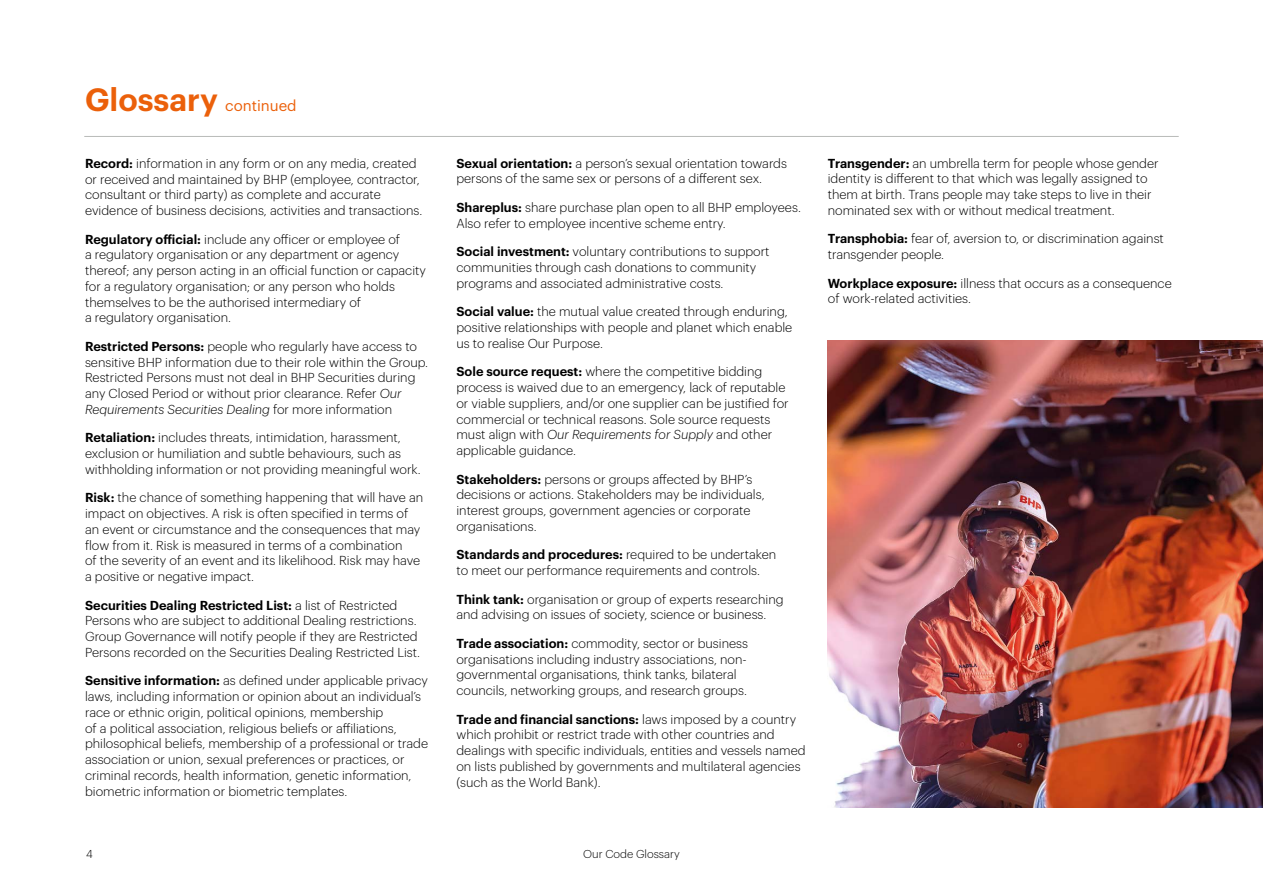
<style>
.page{position:relative;width:1263px;height:893px;background:#fff}
.page>*{position:absolute;margin:0;border:0;box-sizing:border-box;transform-origin:0 0}
.t1{font:15px "Graphik";color:#eb600a}
.t2{font:300 12.75px/15.8px "Graphik";color:#000}
.t3{font:300 11.25px "Graphik";color:#000}
.s1{font-weight:600;font-size:31.5px}
.s2{font-weight:600}
.s3{font-style:italic}
</style>
<div class="page">
<hr style="left:84px;top:136px;width:1095px;height:1px;background:#b8bab8">
<img style="left:828px;top:340px;width:435px;height:468px">
<p class="t1" style="left:85px;top:94px;width:213px"><span class="s1">Glossary</span> continued</p>
<p class="t2" style="left:85px;top:154px;width:339px"><span class="s2">Record:</span> information in any form or on any media, created or received and maintained by BHP (employee, contractor, consultant or third party) as complete and accurate evidence of business decisions, activities and transactions.</p>
<p class="t2" style="left:85px;top:230px;width:342px"><span class="s2">Regulatory official:</span> include any officer or employee of<br>a regulatory organisation or any department or agency thereof; any person acting in an official function or capacity for a regulatory organisation; or any person who holds themselves to be the authorised intermediary of<br>a regulatory organisation.</p>
<p class="t2" style="left:85px;top:337px;width:345px"><span class="s2">Restricted Persons:</span> people who regularly have access to sensitive BHP information due to their role within the Group.<br>Restricted Persons must not deal in BHP Securities during any Closed Period or without prior clearance. Refer <span class="s3">Our Requirements Securities Dealing</span> for more information</p>
<p class="t2" style="left:85px;top:429px;width:337px"><span class="s2">Retaliation:</span> includes threats, intimidation, harassment, exclusion or humiliation and subtle behaviours, such as withholding information or not providing meaningful work.</p>
<p class="t2" style="left:85px;top:489px;width:340px"><span class="s2">Risk:</span> the chance of something happening that will have an impact on objectives. A risk is often specified in terms of an event or circumstance and the consequences that may flow from it. Risk is measured in terms of a combination<br>of the severity of an event and its likelihood. Risk may have a positive or negative impact.</p>
<p class="t2" style="left:85px;top:596px;width:337px"><span class="s2">Securities Dealing Restricted List:</span> a list of Restricted Persons who are subject to additional Dealing restrictions.<br>Group Governance will notify people if they are Restricted Persons recorded on the Securities Dealing Restricted List.</p>
<p class="t2" style="left:85px;top:672px;width:344px"><span class="s2">Sensitive information:</span> as defined under applicable privacy laws, including information or opinion about an individual’s race or ethnic origin, political opinions, membership<br>of a political association, religious beliefs or affiliations, philosophical beliefs, membership of a professional or trade association or union, sexual preferences or practices, or criminal records, health information, genetic information, biometric information or biometric templates.</p>
<p class="t2" style="left:456px;top:154px;width:332px"><span class="s2">Sexual orientation:</span> a person’s sexual orientation towards persons of the same sex or persons of a different sex.</p>
<p class="t2" style="left:456px;top:198px;width:346px"><span class="s2">Shareplus:</span> share purchase plan open to all BHP employees.<br>Also refer to employee incentive scheme entry.</p>
<p class="t2" style="left:456px;top:243px;width:315px"><span class="s2">Social investment:</span> voluntary contributions to support communities through cash donations to community programs and associated administrative costs.</p>
<p class="t2" style="left:456px;top:303px;width:337px"><span class="s2">Social value:</span> the mutual value created through enduring, positive relationships with people and planet which enable us to realise Our Purpose.</p>
<p class="t2" style="left:456px;top:363px;width:334px"><span class="s2">Sole source request:</span> where the competitive bidding process is waived due to an emergency, lack of reputable or viable suppliers, and/or one supplier can be justified for commercial or technical reasons. Sole source requests must align with <span class="s3">Our Requirements for Supply</span> and other applicable guidance.</p>
<p class="t2" style="left:456px;top:470px;width:310px"><span class="s2">Stakeholders:</span> persons or groups affected by BHP’s decisions or actions. Stakeholders may be individuals, interest groups, government agencies or corporate organisations.</p>
<p class="t2" style="left:456px;top:546px;width:321px"><span class="s2">Standards and procedures:</span> required to be undertaken to meet our performance requirements and controls.</p>
<p class="t2" style="left:456px;top:590px;width:329px"><span class="s2">Think tank:</span> organisation or group of experts researching and advising on issues of society, science or business.</p>
<p class="t2" style="left:456px;top:634px;width:293px"><span class="s2">Trade association:</span> commodity, sector or business organisations including industry associations, non&shy;governmental organisations, think tanks, bilateral councils, networking groups, and research groups.</p>
<p class="t2" style="left:456px;top:710px;width:351px"><span class="s2">Trade and financial sanctions:</span> laws imposed by a country which prohibit or restrict trade with other countries and dealings with specific individuals, entities and vessels named on lists published by governments and multilateral agencies (such as the World Bank).</p>
<p class="t3" style="left:86px;top:845px;width:8px">4</p>
<p class="t3" style="left:583px;top:845px;width:98px">Our Code Glossary</p>
<p class="t2" style="left:828px;top:154px;width:332px"><span class="s2">Transgender:</span> an umbrella term for people whose gender identity is different to that which was legally assigned to them at birth. Trans people may take steps to live in their nominated sex with or without medical treatment.</p>
<p class="t2" style="left:828px;top:230px;width:338px"><span class="s2">Transphobia:</span> fear of, aversion to, or discrimination against transgender people.</p>
<p class="t2" style="left:828px;top:274px;width:345px"><span class="s2">Workplace exposure:</span> illness that occurs as a consequence of work-related activities.</p>
</div>
